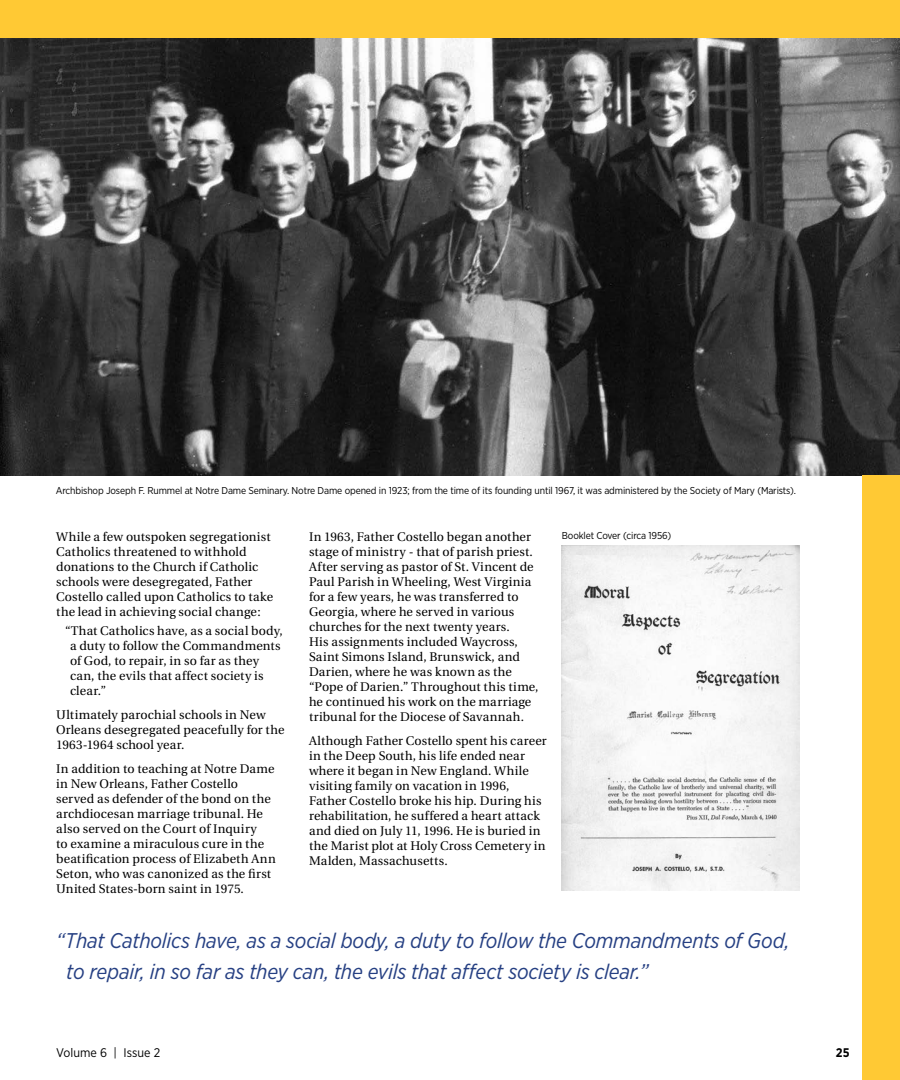
<style>
.page{position:relative;width:900px;height:1080px;background:#fff}
.page>*{position:absolute;margin:0;border:0;box-sizing:border-box;transform-origin:0 0}
.t1{font:italic 21.25px/31.2px "Gotham Narrow";letter-spacing:-.01em;color:#264083}
.t2{font:12.5px/15px "Utopia";letter-spacing:.01em;color:#000}
.t3{font:12.5px "Gotham Narrow";color:#000}
.t4{font:700 12.5px "Gotham Narrow";color:#000}
.t5{font:10px "Gotham Narrow";letter-spacing:-.015em;color:#000}
</style>
<div class="page">
<img style="left:0;top:38px;width:900px;height:437px">
<img style="left:561px;top:545px;width:239px;height:346px">
<div style="left:0;top:0;width:900px;height:38px;background:#ffc934"></div>
<div style="left:862px;top:475px;width:38px;height:605px;background:#ffc934"></div>
<p class="t5" style="left:56px;top:484px;width:742px">Archbishop Joseph F. Rummel at Notre Dame Seminary. Notre Dame opened in 1923; from the time of its founding until 1967, it was administered by the Society of Mary (Marists).</p>
<p class="t5" style="left:562px;top:530px;width:111px">Booklet Cover (circa 1956)</p>
<p class="t2" style="left:56px;top:529px;width:218px">While a few outspoken segregationist Catholics threatened to withhold donations to the Church if Catholic schools were desegregated, Father Costello called upon Catholics to take the lead in achieving social change:</p>
<p class="t2" style="left:70px;top:624px;width:214px;text-indent:-5px">“That Catholics have, as a social body, a duty to follow the Commandments of God, to repair, in so far as they can, the evils that affect society is clear.”</p>
<p class="t2" style="left:56px;top:708px;width:230px">Ultimately parochial schools in New<br>Orleans desegregated peacefully for the<br>1963-1964 school year.</p>
<p class="t2" style="left:56px;top:762px;width:221px">In addition to teaching at Notre Dame in New Orleans, Father Costello served as defender of the bond on the archdiocesan marriage tribunal. He also served on the Court of Inquiry<br>to examine a miraculous cure in the beatification process of Elizabeth Ann Seton, who was canonized as the first United States-born saint in 1975.</p>
<p class="t2" style="left:309px;top:529px;width:231px">In 1963, Father Costello began another stage of ministry - that of parish priest.<br>After serving as pastor of St. Vincent de Paul Parish in Wheeling, West Virginia for a few years, he was transferred to Georgia, where he served in various churches for the next twenty years.<br>His assignments included Waycross, Saint Simons Island, Brunswick, and Darien, where he was known as the “Pope of Darien.” Throughout this time, he continued his work on the marriage tribunal for the Diocese of Savannah.</p>
<p class="t2" style="left:309px;top:733px;width:239px">Although Father Costello spent his career in the Deep South, his life ended near where it began in New England. While visiting family on vacation in 1996, Father Costello broke his hip. During his rehabilitation, he suffered a heart attack and died on July 11, 1996. He is buried in the Marist plot at Holy Cross Cemetery in Malden, Massachusetts.</p>
<h1 class="t1" style="left:66px;top:925px;width:725px;text-indent:-10px">“That Catholics have, as a social body, a duty to follow the Commandments of God, to repair, in so far as they can, the evils that affect society is clear.”</h1>
<p class="t3" style="left:56px;top:1045px;width:105px">Volume 6 | Issue 2</p>
<p class="t4" style="left:836px;top:1044px;width:15px">25</p>
</div>
